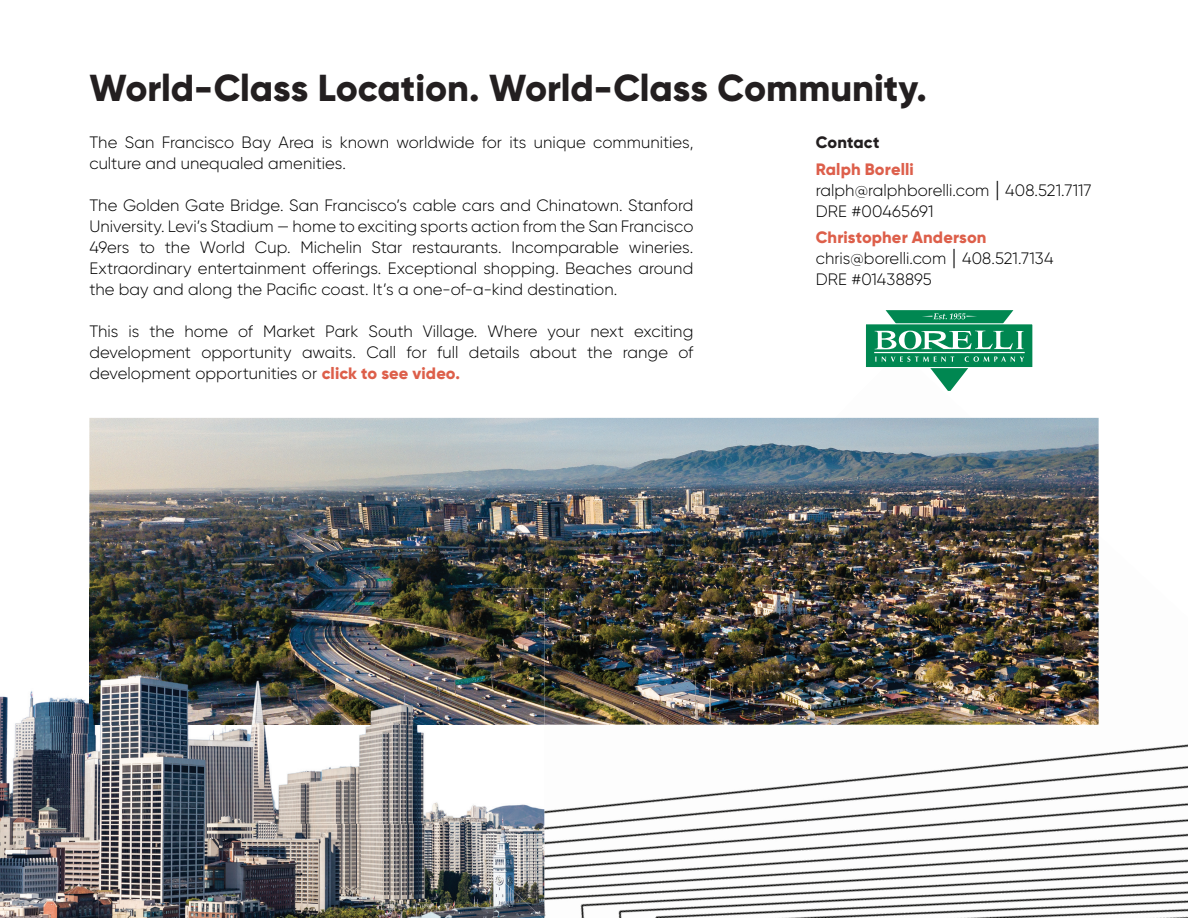
<style>
.page{position:relative;width:1188px;height:918px;background:#fff}
.page>*{position:absolute;margin:0;border:0;box-sizing:border-box;transform-origin:0 0}
.t1{font:800 37.5px "Gilroy";color:#231f20}
.t2{font:300 16.5px/21px "Gilroy";color:#000}
.t3{font:800 16.5px "Gilroy";letter-spacing:.005em;color:#231f20}
.s1{font-weight:800;color:#dd5f4b}
.s2{font-size:21px}
.s3{font-weight:800;color:#dd5f4a}
</style>
<div class="page">
<img style="left:544px;top:417px;width:644px;height:501px">
<img style="left:89px;top:418px;width:1010px;height:307px">
<img style="left:444px;top:804px;width:100px;height:114px">
<img style="left:0;top:691px;width:98px;height:227px">
<img style="left:98px;top:725px;width:396px;height:99px">
<img style="left:493px;top:725px;width:1px;height:40px">
<img style="left:98px;top:824px;width:346px;height:94px">
<img style="left:444px;top:827px;width:50px;height:91px">
<img style="left:493px;top:872px;width:50px;height:46px">
<img style="left:89px;top:588px;width:455px;height:137px">
<div style="left:865px;top:324px;width:168px;height:44px;background:#008751"></div>
<div style="left:865px;top:323px;width:168px;height:45px;border:1px solid #fff"></div>
<hr style="left:874px;top:352px;width:151px;height:1px;background:#fff">
<svg style="left:875px;top:310px;width:149px;height:81px"></svg>
<h1 class="t1" style="left:89px;top:64px;width:839px">World-Class Location. World-Class Community.</h1>
<p class="t3" style="left:816px;top:132px;width:65px">Contact</p>
<p class="t2" style="left:816px;top:159px;width:277px"><span class="s1">Ralph Borelli<br></span>ralph@ralphborelli.com <span class="s2">|</span> 408.521.7117<br>DRE #00465691</p>
<p class="t2" style="left:816px;top:226px;width:239px"><span class="s3">Christopher Anderson </span>chris@borelli.com <span class="s2">|</span> 408.521.7134<br>DRE #01438895</p>
<p class="t2" style="left:89px;top:132px;width:606px">The San Francisco Bay Area is known worldwide for its unique communities, culture and unequaled amenities.</p>
<p class="t2" style="left:89px;top:195px;width:606px;text-align:justify">The Golden Gate Bridge. San Francisco’s cable cars and Chinatown. Stanford University. Levi’s Stadium — home to exciting sports action from the San Francisco 49ers to the World Cup. Michelin Star restaurants. Incomparable wineries.<br>Extraordinary entertainment offerings. Exceptional shopping. Beaches around the bay and along the Pacific coast. It’s a one-of-a-kind destination.</p>
<p class="t2" style="left:89px;top:321px;width:606px;text-align:justify">This is the home of Market Park South Village. Where your next exciting development opportunity awaits. Call for full details about the range of development opportunities or <span class="s3">click to see video.</span></p>
</div>
